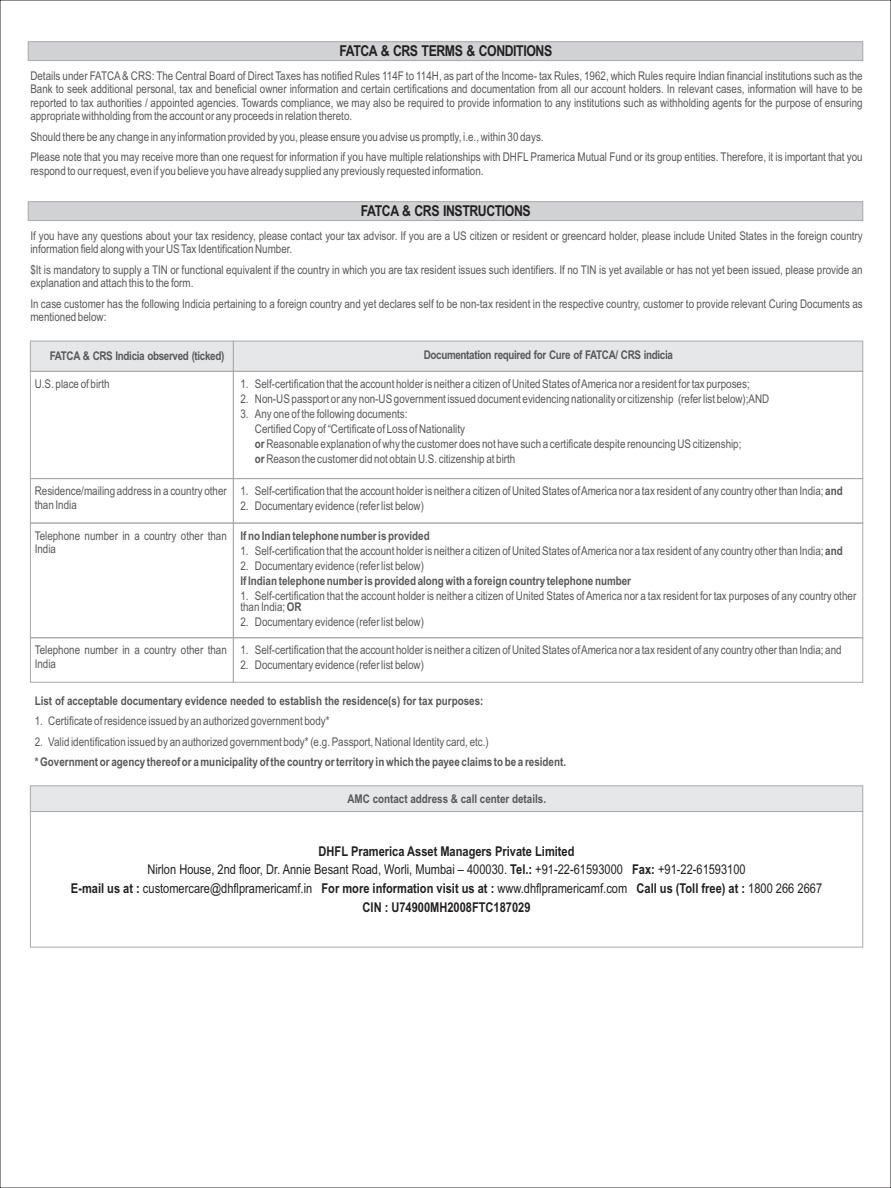
<style>
.page{position:relative;width:891px;height:1188px;background:#fff}
.page>*{position:absolute;margin:0;border:0;box-sizing:border-box;transform-origin:0 0}
.t1{font:700 15px "Arial Narrow";letter-spacing:-.03em;color:#231f20}
.t2{font:13.5px/18.5px "Arial Narrow";color:#231f20;text-align:center}
.t3{font:12px/13.6px "Arial Narrow";color:#57585a}
.t4{font:700 12px "Arial Narrow";color:#57585a}
.t5{font:700 12px "Arial Narrow";letter-spacing:-.025em;color:#57585a}
.s1{font-weight:700}
</style>
<div class="page">
<div style="left:28px;top:41px;width:835px;height:20px;background:#d1d2d4;border:1px solid #a8a9ad"></div>
<div style="left:28px;top:201px;width:835px;height:20px;background:#d1d2d4;border:1px solid #a8a9ad"></div>
<svg style="left:30px;top:340px;width:834px;height:32px;background:#e3e4e6"></svg>
<div style="left:30px;top:371px;width:204px;height:108px;border:1px solid #a8a9ad"></div>
<div style="left:233px;top:371px;width:630px;height:108px;border:1px solid #a8a9ad"></div>
<div style="left:30px;top:478px;width:204px;height:45px;border:1px solid #a8a9ad"></div>
<div style="left:233px;top:478px;width:630px;height:45px;border:1px solid #a8a9ad"></div>
<div style="left:30px;top:523px;width:204px;height:115px;border:1px solid #a8a9ad"></div>
<div style="left:233px;top:523px;width:630px;height:115px;border:1px solid #a8a9ad"></div>
<div style="left:30px;top:637px;width:204px;height:46px;border:1px solid #a8a9ad"></div>
<div style="left:233px;top:637px;width:630px;height:46px;border:1px solid #a8a9ad"></div>
<div style="left:30px;top:811px;width:833px;height:137px;border:1px solid #a8a9ad"></div>
<svg style="left:30px;top:785px;width:834px;height:27px;background:#e1e2e4"></svg>
<p class="t1" style="left:339px;top:45px;width:214px">FATCA &amp; CRS TERMS &amp; CONDITIONS</p>
<p class="t3" style="left:30px;top:70px;width:834px;text-align:justify">Details under FATCA&amp; CRS: The Central Board of Direct Taxes has notified Rules 114F to 114H, as part of the Income- tax Rules, 1962, which Rules require Indian financial institutions such as the Bank to seek additional personal, tax and beneficial owner information and certain certifications and documentation from all our account holders. In relevant cases, information will have to be reported to tax authorities / appointed agencies. Towards compliance, we may also be required to provide information to any institutions such as withholding agents for the purpose of ensuring appropriate withholding from the account or any proceeds in relation thereto.</p>
<p class="t3" style="left:30px;top:128px;width:834px;line-height:20.4px">Should there be any change in any information provided by you, please ensure you advise us promptly, i.e., within 30 days.<br>Please note that you may receive more than one request for information if you have multiple relationships with DHFL Pramerica Mutual Fund or its group entities. Therefore, it is important that you</p>
<p class="t3" style="left:30px;top:165px;width:455px">respond to our request, even if you believe you have already supplied any previously requested information.</p>
<p class="t1" style="left:361px;top:205px;width:171px">FATCA &amp; CRS INSTRUCTIONS</p>
<p class="t3" style="left:30px;top:230px;width:834px">If you have any questions about your tax residency, please contact your tax advisor. If you are a US citizen or resident or greencard holder, please include United States in the foreign country information field along with your US Tax Identification Number.</p>
<p class="t3" style="left:30px;top:264px;width:834px">$It is mandatory to supply a TIN or functional equivalent if the country in which you are tax resident issues such identifiers. If no TIN is yet available or has not yet been issued, please provide an explanation and attach this to the form.</p>
<p class="t3" style="left:30px;top:298px;width:834px">In case customer has the following Indicia pertaining to a foreign country and yet declares self to be non-tax resident in the respective country, customer to provide relevant Curing Documents as mentioned below:</p>
<p class="t5" style="left:50px;top:351px;width:176px">FATCA &amp; CRS Indicia observed (ticked)</p>
<p class="t5" style="left:424px;top:351px;width:251px">Documentation required for Cure of FATCA/ CRS indicia</p>
<p class="t3" style="left:35px;top:378px;width:76px">U.S. place of birth</p>
<p class="t3" style="left:240px;top:378px;width:511px">1. Self-certification that the account holder is neither a citizen of United States of America nor a resident for tax purposes;</p>
<p class="t3" style="left:240px;top:393px;width:530px">2. Non-US passport or any non-US government issued document evidencing nationality or citizenship (refer list below);AND</p>
<p class="t3" style="left:255px;top:407px;width:488px;line-height:15px;text-indent:-14px">3. Any one of the following documents:<br>Certified Copy of “Certificate of Loss of Nationality<br><span class="s1">or</span>Reasonable explanation of why the customer does not have such a certificate despite renouncing US citizenship; <span class="s1">or</span>Reason the customer did not obtain U.S. citizenship at birth</p>
<p class="t3" style="left:35px;top:485px;width:194px">Residence/mailing address in a country other than India</p>
<p class="t3" style="left:240px;top:485px;width:604px">1. Self-certification that the account holder is neither a citizen of United States of America nor a tax resident of any country other than India; <span class="s1">and</span></p>
<p class="t3" style="left:240px;top:500px;width:185px">2. Documentary evidence (refer list below)</p>
<p class="t3" style="left:35px;top:530px;width:194px">Telephone number in a country other than<br>India</p>
<p class="t4" style="left:240px;top:531px;width:191px">If no Indian telephone number is provided</p>
<p class="t3" style="left:240px;top:545px;width:604px">1. Self-certification that the account holder is neither a citizen of United States of America nor a tax resident of any country other than India; <span class="s1">and</span></p>
<p class="t3" style="left:240px;top:560px;width:185px">2. Documentary evidence (refer list below)</p>
<p class="t4" style="left:240px;top:576px;width:392px">If Indian telephone number is provided along with a foreign country telephone number</p>
<p class="t3" style="left:240px;top:591px;width:617px;line-height:11.7px">1. Self-certification that the account holder is neither a citizen of United States of America nor a tax resident for tax purposes of any country other than India; <span class="s1">OR</span></p>
<p class="t3" style="left:240px;top:617px;width:185px">2. Documentary evidence (refer list below)</p>
<p class="t3" style="left:35px;top:644px;width:194px">Telephone number in a country other than<br>India</p>
<p class="t3" style="left:240px;top:644px;width:603px">1. Self-certification that the account holder is neither a citizen of United States of America nor a tax resident of any country other than India; and</p>
<p class="t3" style="left:240px;top:659px;width:185px">2. Documentary evidence (refer list below)</p>
<p class="t4" style="left:35px;top:696px;width:450px">List of acceptable documentary evidence needed to establish the residence(s) for tax purposes:</p>
<p class="t3" style="left:35px;top:715px;width:296px">1. Certificate of residence issued by an authorized government body*</p>
<p class="t3" style="left:35px;top:736px;width:456px">2. Valid identification issued by an authorized government body* (e.g. Passport, National Identity card, etc.)</p>
<p class="t4" style="left:35px;top:757px;width:533px">* Government or agency thereof or a municipality of the country or territory in which the payee claims to be a resident.</p>
<p class="t4" style="left:348px;top:794px;width:200px">AMC contact address &amp; call center details.</p>
<p class="t2" style="left:71px;top:843px;width:753px"><span class="s1">DHFL Pramerica Asset Managers Private Limited<br></span>Nirlon House, 2nd floor, Dr. Annie Besant Road, Worli, Mumbai – 400030. <span class="s1">Tel.:</span> +91-22-61593000 <span class="s1">Fax:</span> +91-22-61593100<br><span class="s1">E-mail us at :</span> customercare@dhflpramericamf.in <span class="s1">For more information visit us at :</span> www.dhflpramericamf.com <span class="s1">Call us (Toll free) at :</span> 1800 266 2667<br><span class="s1">CIN : U74900MH2008FTC187029</span></p>
</div>
